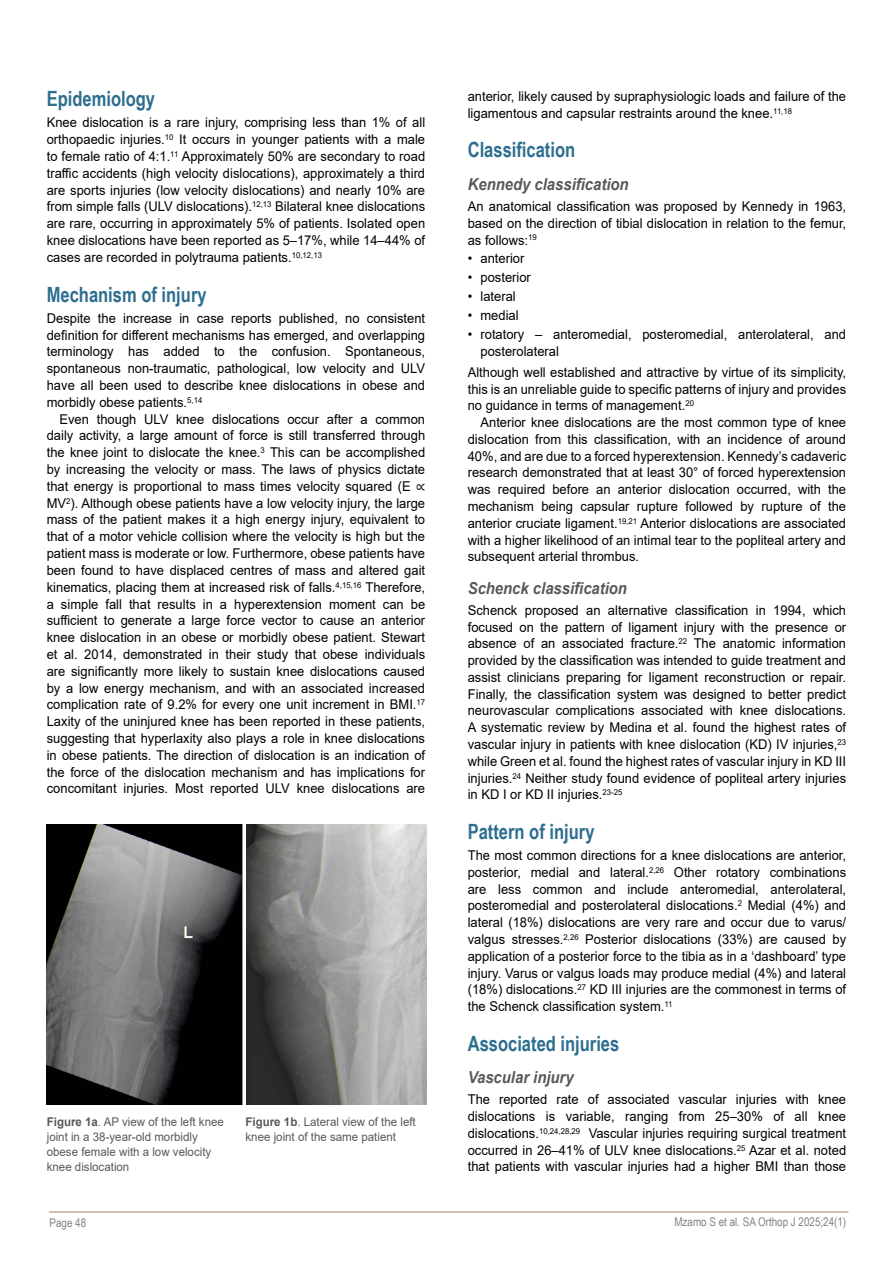
<style>
.page{position:relative;width:893px;height:1263px;background:#fff}
.page>*{position:absolute;margin:0;border:0;box-sizing:border-box;transform-origin:0 0}
.t1{font:700 21px "Arial Narrow";color:#2d6e8f;scale:.96 1}
.t2{font:italic 700 16.5px "Arial";color:#58595b;scale:.9 1}
.t3{font:13.5px/16.8px "Arial";color:#000;text-align:justify;scale:.96 1}
.t4{font:12px/15px "Arial";color:#58595b;scale:.96 1}
.t5{font:12px "Arial Narrow";color:#808285}
.s1{font-family:"Cambria Math"}
.s2{font-weight:700}
</style>
<div class="page">
<hr style="left:49px;top:1211px;width:799px;height:2px;background:#bcb197">
<img style="left:47px;top:825px;width:379px;height:280px">
<h1 class="t1" style="left:47px;top:83px;width:114px">Epidemiology</h1>
<p class="t3" style="left:47px;top:114px;width:396px">Knee dislocation is a rare injury, comprising less than 1% of all orthopaedic injuries.<sup>10</sup> It occurs in younger patients with a male to female ratio of 4:1.<sup>11</sup> Approximately 50% are secondary to road traffic accidents (high velocity dislocations), approximately a third are sports injuries (low velocity dislocations) and nearly 10% are from simple falls (ULV dislocations).<sup>12,13</sup> Bilateral knee dislocations are rare, occurring in approximately 5% of patients. Isolated open knee dislocations have been reported as 5–17%, while 14–44% of cases are recorded in polytrauma patients.<sup>10,12,13</sup></p>
<h1 class="t1" style="left:47px;top:278px;width:168px">Mechanism of injury</h1>
<p class="t3" style="left:47px;top:310px;width:396px">Despite the increase in case reports published, no consistent definition for different mechanisms has emerged, and overlapping terminology has added to the confusion. Spontaneous, spontaneous non-traumatic, pathological, low velocity and ULV have all been used to describe knee dislocations in obese and morbidly obese patients.<sup>5,14</sup></p>
<p class="t3" style="left:47px;top:410px;width:396px;text-indent:13px">Even though ULV knee dislocations occur after a common daily activity, a large amount of force is still transferred through the knee joint to dislocate the knee.<sup>3</sup> This can be accomplished by increasing the velocity or mass. The laws of physics dictate that energy is proportional to mass times velocity squared (E <span class="s1">∝ </span>MV<sup>2</sup>). Although obese patients have a low velocity injury, the large mass of the patient makes it a high energy injury, equivalent to that of a motor vehicle collision where the velocity is high but the patient mass is moderate or low. Furthermore, obese patients have been found to have displaced centres of mass and altered gait kinematics, placing them at increased risk of falls.<sup>4,15,16</sup> Therefore, a simple fall that results in a hyperextension moment can be sufficient to generate a large force vector to cause an anterior knee dislocation in an obese or morbidly obese patient. Stewart et al. 2014, demonstrated in their study that obese individuals are significantly more likely to sustain knee dislocations caused by a low energy mechanism, and with an associated increased complication rate of 9.2% for every one unit increment in BMI.<sup>17<br></sup>Laxity of the uninjured knee has been reported in these patients, suggesting that hyperlaxity also plays a role in knee dislocations in obese patients. The direction of dislocation is an indication of the force of the dislocation mechanism and has implications for concomitant injuries. Most reported ULV knee dislocations are</p>
<p class="t4" style="left:47px;top:1114px;width:186px"><span class="s2">Figure 1a</span>. AP view of the left knee joint in a 38-year-old morbidly obese female with a low velocity knee dislocation</p>
<p class="t4" style="left:246px;top:1114px;width:179px"><span class="s2">Figure 1b</span>. Lateral view of the left knee joint of the same patient</p>
<p class="t3" style="left:468px;top:88px;width:396px">anterior, likely caused by supraphysiologic loads and failure of the ligamentous and capsular restraints around the knee.<sup>11,18</sup></p>
<h1 class="t1" style="left:468px;top:134px;width:113px">Classification</h1>
<p class="t2" style="left:468px;top:173px;width:180px">Kennedy classification</p>
<p class="t3" style="left:468px;top:198px;width:396px">An anatomical classification was proposed by Kennedy in 1963, based on the direction of tibial dislocation in relation to the femur, as follows:<sup>19</sup></p>
<p class="t3" style="left:468px;top:250px;width:61px">• anterior</p>
<p class="t3" style="left:468px;top:269px;width:67px">• posterior</p>
<p class="t3" style="left:468px;top:288px;width:52px">• lateral</p>
<p class="t3" style="left:468px;top:307px;width:55px">• medial</p>
<p class="t3" style="left:480px;top:326px;width:382px;text-indent:-13px">• rotatory – anteromedial, posteromedial, anterolateral, and posterolateral</p>
<p class="t3" style="left:468px;top:364px;width:396px">Although well established and attractive by virtue of its simplicity, this is an unreliable guide to specific patterns of injury and provides no guidance in terms of management.<sup>20</sup></p>
<p class="t3" style="left:468px;top:414px;width:396px;text-indent:13px">Anterior knee dislocations are the most common type of knee dislocation from this classification, with an incidence of around 40%, and are due to a forced hyperextension. Kennedy’s cadaveric research demonstrated that at least 30° of forced hyperextension was required before an anterior dislocation occurred, with the mechanism being capsular rupture followed by rupture of the anterior cruciate ligament.<sup>19,21</sup> Anterior dislocations are associated with a higher likelihood of an intimal tear to the popliteal artery and subsequent arterial thrombus.</p>
<p class="t2" style="left:468px;top:577px;width:178px">Schenck classification</p>
<p class="t3" style="left:468px;top:602px;width:396px">Schenck proposed an alternative classification in 1994, which focused on the pattern of ligament injury with the presence or absence of an associated fracture.<sup>22</sup> The anatomic information provided by the classification was intended to guide treatment and assist clinicians preparing for ligament reconstruction or repair.<br>Finally, the classification system was designed to better predict neurovascular complications associated with knee dislocations.<br>A systematic review by Medina et al. found the highest rates of vascular injury in patients with knee dislocation (KD) IV injuries,<sup>23 </sup>while Green et al. found the highest rates of vascular injury in KD III injuries.<sup>24</sup> Neither study found evidence of popliteal artery injuries in KD I or KD II injuries.<sup>23-25</sup></p>
<h1 class="t1" style="left:468px;top:816px;width:134px">Pattern of injury</h1>
<p class="t3" style="left:468px;top:847px;width:396px">The most common directions for a knee dislocations are anterior, posterior, medial and lateral.<sup>2,26</sup> Other rotatory combinations are less common and include anteromedial, anterolateral, posteromedial and posterolateral dislocations.<sup>2</sup> Medial (4%) and lateral (18%) dislocations are very rare and occur due to varus/ valgus stresses.<sup>2,26</sup> Posterior dislocations (33%) are caused by application of a posterior force to the tibia as in a ‘dashboard’ type injury. Varus or valgus loads may produce medial (4%) and lateral (18%) dislocations.<sup>27</sup> KD III injuries are the commonest in terms of the Schenck classification system.<sup>11</sup></p>
<h1 class="t1" style="left:468px;top:1027px;width:159px">Associated injuries</h1>
<p class="t2" style="left:468px;top:1066px;width:119px">Vascular injury</p>
<p class="t3" style="left:468px;top:1091px;width:396px">The reported rate of associated vascular injuries with knee dislocations is variable, ranging from 25–30% of all knee dislocations.<sup>10,24,28,29</sup> Vascular injuries requiring surgical treatment occurred in 26–41% of ULV knee dislocations.<sup>25</sup> Azar et al. noted that patients with vascular injuries had a higher BMI than those</p>
<p class="t5" style="left:50px;top:1214px;width:38px">Page 48</p>
<p class="t5" style="left:674px;top:1213px;width:173px">Mzamo S et al. SA Orthop J 2025;24(1)</p>
</div>
